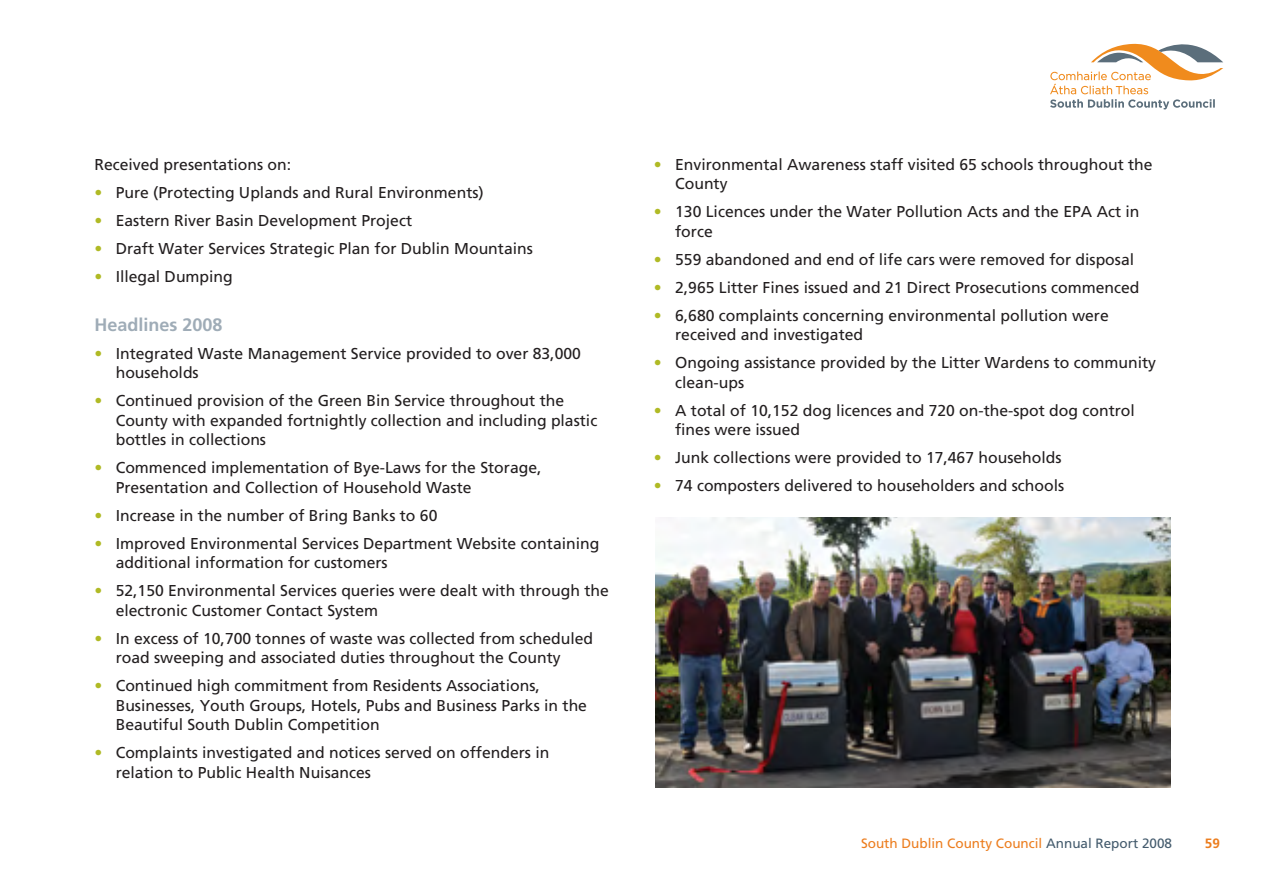
<style>
.page{position:relative;width:1264px;height:892px;background:#fff}
.page>*{position:absolute;margin:0;border:0;box-sizing:border-box;transform-origin:0 0}
.t1{font:700 18px "Frutiger";color:#9facb7}
.t2{font:15.75px/19.5px "Frutiger";color:#231f20}
.t3{font:13.5px "Frutiger";color:#ec7d1e}
.t4{font:700 13.5px "Frutiger";color:#ec7d1e}
.s1{color:#b0ba25}
.s2{color:#445b6d}
</style>
<div class="page">
<img style="left:655px;top:43px;width:568px;height:745px">
<p class="t2" style="left:94px;top:155px;width:198px">Received presentations on:</p>
<p class="t2" style="left:94px;top:183px;width:391px"><span class="s1">•</span> Pure (Protecting Uplands and Rural Environments)</p>
<p class="t2" style="left:94px;top:211px;width:319px"><span class="s1">•</span> Eastern River Basin Development Project</p>
<p class="t2" style="left:94px;top:239px;width:440px"><span class="s1">•</span> Draft Water Services Strategic Plan for Dublin Mountains</p>
<p class="t2" style="left:94px;top:267px;width:140px"><span class="s1">•</span> Illegal Dumping</p>
<p class="t1" style="left:94px;top:317px;width:129px">Headlines 2008</p>
<p class="t2" style="left:116px;top:344px;width:466px;text-indent:-21px"><span class="s1">•</span> Integrated Waste Management Service provided to over 83,000 households</p>
<p class="t2" style="left:116px;top:392px;width:483px;text-indent:-21px"><span class="s1">•</span> Continued provision of the Green Bin Service throughout the<br>County with expanded fortnightly collection and including plastic bottles in collections</p>
<p class="t2" style="left:116px;top:459px;width:427px;text-indent:-21px"><span class="s1">•</span> Commenced implementation of Bye-Laws for the Storage,<br>Presentation and Collection of Household Waste</p>
<p class="t2" style="left:94px;top:506px;width:344px"><span class="s1">•</span> Increase in the number of Bring Banks to 60</p>
<p class="t2" style="left:116px;top:535px;width:485px;text-indent:-21px"><span class="s1">•</span> Improved Environmental Services Department Website containing additional information for customers</p>
<p class="t2" style="left:116px;top:582px;width:494px;text-indent:-21px"><span class="s1">•</span> 52,150 Environmental Services queries were dealt with through the electronic Customer Contact System</p>
<p class="t2" style="left:116px;top:630px;width:479px;text-indent:-21px"><span class="s1">•</span> In excess of 10,700 tonnes of waste was collected from scheduled road sweeping and associated duties throughout the County</p>
<p class="t2" style="left:116px;top:677px;width:473px;text-indent:-21px"><span class="s1">•</span> Continued high commitment from Residents Associations,<br>Businesses, Youth Groups, Hotels, Pubs and Business Parks in the<br>Beautiful South Dublin Competition</p>
<p class="t2" style="left:116px;top:744px;width:435px;text-indent:-21px"><span class="s1">•</span> Complaints investigated and notices served on offenders in relation to Public Health Nuisances</p>
<p class="t2" style="left:675px;top:155px;width:479px;text-indent:-21px"><span class="s1">•</span> Environmental Awareness staff visited 65 schools throughout the<br>County</p>
<p class="t2" style="left:675px;top:203px;width:466px;text-indent:-21px"><span class="s1">•</span> 130 Licences under the Water Pollution Acts and the EPA Act in force</p>
<p class="t2" style="left:654px;top:250px;width:481px"><span class="s1">•</span> 559 abandoned and end of life cars were removed for disposal</p>
<p class="t2" style="left:654px;top:278px;width:487px"><span class="s1">•</span> 2,965 Litter Fines issued and 21 Direct Prosecutions commenced</p>
<p class="t2" style="left:675px;top:306px;width:435px;text-indent:-21px"><span class="s1">•</span> 6,680 complaints concerning environmental pollution were received and investigated</p>
<p class="t2" style="left:675px;top:354px;width:482px;text-indent:-21px"><span class="s1">•</span> Ongoing assistance provided by the Litter Wardens to community clean-ups</p>
<p class="t2" style="left:675px;top:401px;width:461px;text-indent:-21px"><span class="s1">•</span> A total of 10,152 dog licences and 720 on-the-spot dog control fines were issued</p>
<p class="t2" style="left:654px;top:449px;width:409px"><span class="s1">•</span> Junk collections were provided to 17,467 households</p>
<p class="t2" style="left:654px;top:477px;width:412px"><span class="s1">•</span> 74 composters delivered to householders and schools</p>
<p class="t3" style="left:861px;top:838px;width:312px">South Dublin County Council <span class="s2">Annual Report 2008</span></p>
<p class="t4" style="left:1204px;top:838px;width:16px">59</p>
</div>
